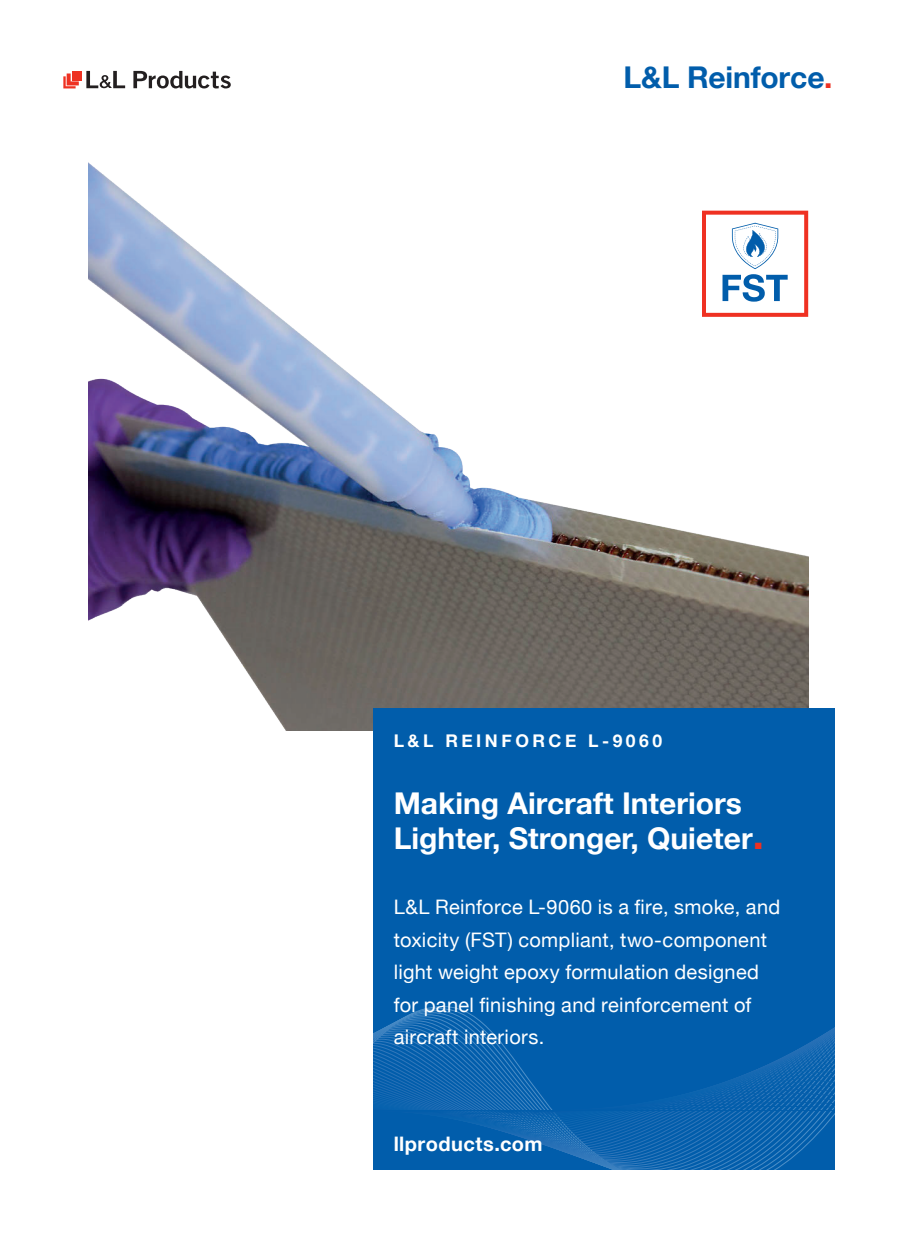
<style>
.page{position:relative;width:900px;height:1260px;background:#fff}
.page>*{position:absolute;margin:0;border:0;box-sizing:border-box;transform-origin:0 0}
.t1{font:700 30px/35px "Helvetica Neue";color:#fff}
.t2{font:700 30px "Helvetica Neue";letter-spacing:-.005em;color:#015dab}
.t3{font:20px/32.5px "Helvetica Neue";letter-spacing:.015em;color:#fff}
.t4{font:700 20px "Helvetica Neue";letter-spacing:.025em;color:#fff}
.t5{font:700 17.5px "Helvetica Neue";letter-spacing:.2em;color:#fff}
.s1{color:#ee3122}
.s2{font-size:40px;color:#ee3122}
</style>
<div class="page">
<img style="left:88px;top:162px;width:720px;height:569px">
<div style="left:373px;top:709px;width:461px;height:461px;background:#015dab"></div>
<svg style="left:399px;top:1013px;width:80px;height:7px"></svg>
<svg style="left:386px;top:1020px;width:394px;height:150px"></svg>
<svg style="left:374px;top:1027px;width:460px;height:140px"></svg>
<svg style="left:373px;top:1033px;width:461px;height:130px"></svg>
<svg style="left:373px;top:1040px;width:461px;height:118px"></svg>
<svg style="left:373px;top:1047px;width:461px;height:106px"></svg>
<svg style="left:373px;top:1054px;width:461px;height:95px"></svg>
<hr style="left:373px;top:1110px;width:461px;height:1px;background:#015dab">
<svg style="left:702px;top:211px;width:106px;height:106px"></svg>
<svg style="left:133px;top:71px;width:98px;height:17px"></svg>
<svg style="left:86px;top:71px;width:39px;height:17px"></svg>
<div style="left:72px;top:71px;width:10px;height:9px;background:#ee3122"></div>
<svg style="left:63px;top:74px;width:16px;height:14px"></svg>
<h1 class="t2" style="left:623px;top:54px;width:211px">L&amp;L Reinforce<span class="s1">.</span></h1>
<p class="t5" style="left:394px;top:727px;width:270px">L&amp;L REINFORCE L-9060</p>
<h1 class="t1" style="left:394px;top:787px;width:372px">Making Aircraft Interiors<br>Lighter, Stronger, Quieter<span class="s2">.</span></h1>
<p class="t3" style="left:394px;top:892px;width:388px">L&amp;L Reinforce L-9060 is a fire, smoke, and toxicity (FST) compliant, two-component light weight epoxy formulation designed for panel finishing and reinforcement of aircraft interiors.</p>
<p class="t4" style="left:394px;top:1128px;width:150px">llproducts.com</p>
</div>
